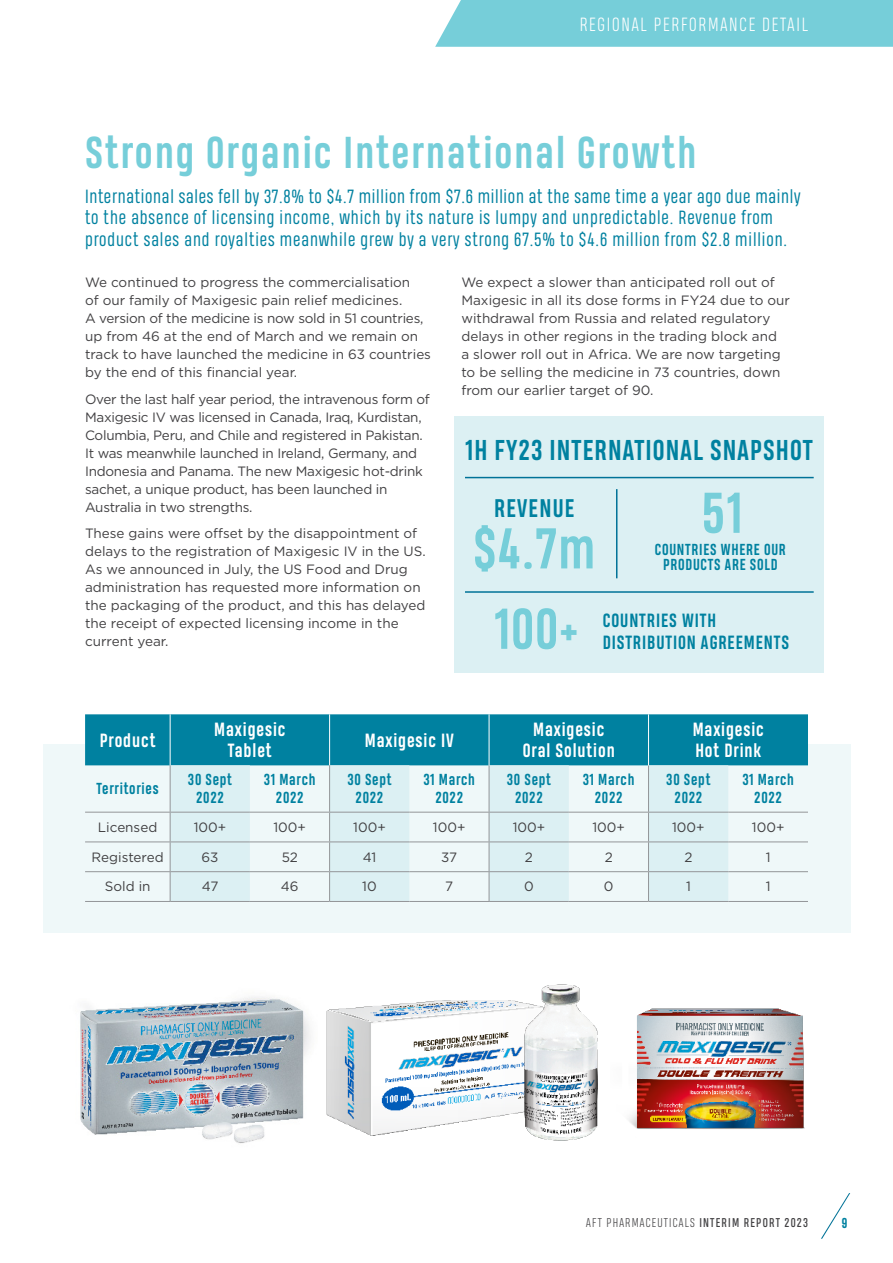
<style>
.page{position:relative;width:893px;height:1263px;background:#fff}
.page>*{position:absolute;margin:0;border:0;box-sizing:border-box;transform-origin:0 0}
.t1{font:700 54px "Heading Pro";letter-spacing:.02em;color:#76ced9}
.t2{font:700 42px "Heading Pro";letter-spacing:.05em;color:#76ced9}
.t3{font:700 27px "Heading Pro";letter-spacing:.04em;color:#0081a0}
.t4{font:700 24px "Heading Pro";letter-spacing:.05em;color:#0081a0}
.t5{font:18px/21.6px "Heading Pro";letter-spacing:.05em;color:#0081a0}
.t6{font:700 18px/21.6px "Heading Pro";letter-spacing:.05em;color:#fff;text-align:center}
.t7{font:700 18px/21.6px "Heading Pro";letter-spacing:.05em;color:#0081a0}
.t8{font:300 18px "Heading Pro";letter-spacing:.1em;color:#fff}
.t9{font:700 15px/18px "Heading Pro";letter-spacing:.05em;color:#0081a0;text-align:center}
.t10{font:13.5px/18px "Gotham";color:#414042}
.t11{font:13.5px/18px "Gotham";letter-spacing:-.02em;color:#414042}
.t12{font:700 13.5px "Heading Pro";color:#0081a0}
.t13{font:300 12px "Heading Pro";letter-spacing:.1em;color:#414042}
.s1{font-size:48px}
.s2{font-weight:400}
</style>
<div class="page">
<div style="left:43px;top:744px;width:807px;height:188px;background:#eff8f9"></div>
<div style="left:85px;top:714px;width:723px;height:51px;background:#0081a0"></div>
<svg style="left:171px;top:765px;width:557px;height:136px;fill:#dcf0f3"></svg>
<hr style="left:85px;top:812px;width:85px;height:1px;background:#939598">
<hr style="left:170px;top:812px;width:80px;height:1px;background:#939598">
<hr style="left:250px;top:812px;width:80px;height:1px;background:#939598">
<hr style="left:330px;top:812px;width:79px;height:1px;background:#939598">
<hr style="left:409px;top:812px;width:80px;height:1px;background:#939598">
<hr style="left:489px;top:812px;width:80px;height:1px;background:#939598">
<hr style="left:569px;top:812px;width:79px;height:1px;background:#939598">
<hr style="left:648px;top:812px;width:80px;height:1px;background:#939598">
<hr style="left:728px;top:812px;width:80px;height:1px;background:#939598">
<hr style="left:85px;top:841px;width:85px;height:1px;background:#939598">
<hr style="left:170px;top:841px;width:80px;height:1px;background:#939598">
<hr style="left:250px;top:841px;width:80px;height:1px;background:#939598">
<hr style="left:330px;top:841px;width:79px;height:1px;background:#939598">
<hr style="left:409px;top:841px;width:80px;height:1px;background:#939598">
<hr style="left:489px;top:841px;width:80px;height:1px;background:#939598">
<hr style="left:569px;top:841px;width:79px;height:1px;background:#939598">
<hr style="left:648px;top:841px;width:80px;height:1px;background:#939598">
<hr style="left:728px;top:841px;width:80px;height:1px;background:#939598">
<hr style="left:85px;top:871px;width:85px;height:1px;background:#939598">
<hr style="left:170px;top:871px;width:80px;height:1px;background:#939598">
<hr style="left:250px;top:871px;width:80px;height:1px;background:#939598">
<hr style="left:330px;top:871px;width:79px;height:1px;background:#939598">
<hr style="left:409px;top:871px;width:80px;height:1px;background:#939598">
<hr style="left:489px;top:871px;width:80px;height:1px;background:#939598">
<hr style="left:569px;top:871px;width:79px;height:1px;background:#939598">
<hr style="left:648px;top:871px;width:80px;height:1px;background:#939598">
<hr style="left:728px;top:871px;width:80px;height:1px;background:#939598">
<hr style="left:85px;top:901px;width:85px;height:1px;background:#939598">
<hr style="left:170px;top:901px;width:80px;height:1px;background:#939598">
<hr style="left:250px;top:901px;width:80px;height:1px;background:#939598">
<hr style="left:330px;top:901px;width:79px;height:1px;background:#939598">
<hr style="left:409px;top:901px;width:80px;height:1px;background:#939598">
<hr style="left:489px;top:901px;width:80px;height:1px;background:#939598">
<hr style="left:569px;top:901px;width:79px;height:1px;background:#939598">
<hr style="left:648px;top:901px;width:80px;height:1px;background:#939598">
<hr style="left:728px;top:901px;width:80px;height:1px;background:#939598">
<hr style="left:170px;top:714px;width:1px;height:51px;background:#fff">
<hr style="left:329px;top:714px;width:1px;height:51px;background:#fff">
<hr style="left:170px;top:765px;width:1px;height:47px;background:#939598">
<svg style="left:170px;top:812px;width:1px;height:89px"></svg>
<hr style="left:329px;top:765px;width:1px;height:47px;background:#939598">
<hr style="left:489px;top:765px;width:1px;height:47px;background:#939598">
<hr style="left:648px;top:765px;width:1px;height:47px;background:#939598">
<svg style="left:329px;top:812px;width:1px;height:89px"></svg>
<svg style="left:489px;top:812px;width:1px;height:89px"></svg>
<svg style="left:648px;top:812px;width:1px;height:89px"></svg>
<hr style="left:489px;top:714px;width:1px;height:51px;background:#fff">
<hr style="left:648px;top:714px;width:1px;height:51px;background:#fff">
<img style="left:326px;top:1000px;width:195px;height:136px">
<img style="left:521px;top:984px;width:77px;height:157px">
<img style="left:629px;top:1008px;width:176px;height:121px">
<img style="left:80px;top:997px;width:231px;height:147px">
<div style="left:454px;top:416px;width:370px;height:257px;background:#dcf0f3"></div>
<hr style="left:616px;top:489px;width:1px;height:89px;background:#007297">
<hr style="left:465px;top:591px;width:349px;height:2px;background:#007297">
<hr style="left:465px;top:477px;width:349px;height:1px;background:#007297">
<div style="left:435px;top:0;width:458px;height:47px;background:#76ced9"></div>
<svg style="left:821px;top:1193px;width:29px;height:46px"></svg>
<h3 class="t8" style="left:580px;top:14px;width:230px">REGIONAL PERFORMANCE DETAIL</h3>
<h2 class="t2" style="left:85px;top:127px;width:613px">Strong Organic International Growth</h2>
<p class="t5" style="left:85px;top:186px;width:717px">International sales fell by 37.8% to $4.7 million from $7.6 million at the same time a year ago due mainly to the absence of licensing income, which by its nature is lumpy and unpredictable. Revenue from product sales and royalties meanwhile grew by a very strong 67.5% to $4.6 million from $2.8 million.</p>
<p class="t10" style="left:85px;top:273px;width:347px">We continued to progress the commercialisation<br>of our family of Maxigesic pain relief medicines.<br>A version of the medicine is now sold in 51 countries, up from 46 at the end of March and we remain on track to have launched the medicine in 63 countries by the end of this financial year.</p>
<p class="t11" style="left:85px;top:390px;width:346px">Over the last half year period, the intravenous form of Maxigesic IV was licensed in Canada, Iraq, Kurdistan, Columbia, Peru, and Chile and registered in Pakistan.<br>It was meanwhile launched in Ireland, Germany, and Indonesia and Panama. The new Maxigesic hot-drink sachet, a unique product, has been launched in Australia in two strengths.</p>
<p class="t10" style="left:85px;top:524px;width:342px">These gains were offset by the disappointment of delays to the registration of Maxigesic IV in the US.<br>As we announced in July, the US Food and Drug administration has requested more information on the packaging of the product, and this has delayed the receipt of expected licensing income in the current year.</p>
<p class="t10" style="left:461px;top:273px;width:330px">We expect a slower than anticipated roll out of Maxigesic in all its dose forms in FY24 due to our withdrawal from Russia and related regulatory delays in other regions in the trading block and<br>a slower roll out in Africa. We are now targeting to be selling the medicine in 73 countries, down from our earlier target of 90.</p>
<h3 class="t3" style="left:466px;top:434px;width:348px">1H FY23 INTERNATIONAL SNAPSHOT</h3>
<h1 class="t1" style="left:702px;top:480px;width:42px">51</h1>
<p class="t9" style="left:655px;top:542px;width:133px;line-height:15px">COUNTRIES WHERE OUR<br>PRODUCTS ARE SOLD</p>
<h3 class="t4" style="left:494px;top:494px;width:82px">REVENUE</h3>
<h1 class="t1" style="left:473px;top:516px;width:123px">$4.7m</h1>
<h1 class="t1" style="left:495px;top:596px;width:85px">100<span class="s1">+</span></h1>
<h3 class="t7" style="left:603px;top:610px;width:188px">COUNTRIES WITH<br>DISTRIBUTION AGREEMENTS</h3>
<h3 class="t6" style="left:100px;top:730px;width:57px">Product</h3>
<h3 class="t6" style="left:214px;top:719px;width:73px">Maxigesic<br>Tablet</h3>
<h3 class="t6" style="left:365px;top:730px;width:90px">Maxigesic IV</h3>
<h3 class="t6" style="left:523px;top:719px;width:93px">Maxigesic<br>Oral Solution</h3>
<h3 class="t6" style="left:693px;top:719px;width:73px;text-align:left">Maxigesic<br>Hot Drink</h3>
<p class="t9" style="left:97px;top:780px;width:64px">Territories</p>
<p class="t9" style="left:188px;top:771px;width:46px">30 Sept<br>2022</p>
<p class="t9" style="left:264px;top:771px;width:53px">31 March<br>2022</p>
<p class="t9" style="left:347px;top:771px;width:46px">30 Sept<br>2022</p>
<p class="t9" style="left:423px;top:771px;width:53px">31 March<br>2022</p>
<p class="t9" style="left:507px;top:771px;width:46px">30 Sept<br>2022</p>
<p class="t9" style="left:583px;top:771px;width:53px">31 March<br>2022</p>
<p class="t9" style="left:666px;top:771px;width:46px">30 Sept<br>2022</p>
<p class="t9" style="left:742px;top:771px;width:53px">31 March<br>2022</p>
<p class="t10" style="left:98px;top:818px;width:61px">Licensed</p>
<p class="t10" style="left:194px;top:818px;width:34px">100+</p>
<p class="t10" style="left:273px;top:818px;width:34px">100+</p>
<p class="t10" style="left:353px;top:818px;width:34px">100+</p>
<p class="t10" style="left:433px;top:818px;width:34px">100+</p>
<p class="t10" style="left:513px;top:818px;width:34px">100+</p>
<p class="t10" style="left:592px;top:818px;width:34px">100+</p>
<p class="t10" style="left:672px;top:818px;width:34px">100+</p>
<p class="t10" style="left:752px;top:818px;width:34px">100+</p>
<p class="t10" style="left:92px;top:847px;width:74px">Registered</p>
<p class="t10" style="left:202px;top:847px;width:18px">63</p>
<p class="t10" style="left:282px;top:847px;width:18px">52</p>
<p class="t10" style="left:363px;top:847px;width:15px">41</p>
<p class="t10" style="left:441px;top:847px;width:17px">37</p>
<p class="t10" style="left:525px;top:847px;width:10px">2</p>
<p class="t10" style="left:605px;top:847px;width:10px">2</p>
<p class="t10" style="left:684px;top:847px;width:10px">2</p>
<p class="t10" style="left:766px;top:847px;width:6px">1</p>
<p class="t10" style="left:105px;top:877px;width:47px">Sold in</p>
<p class="t10" style="left:202px;top:877px;width:18px">47</p>
<p class="t10" style="left:281px;top:877px;width:19px">46</p>
<p class="t10" style="left:362px;top:877px;width:16px">10</p>
<p class="t10" style="left:445px;top:877px;width:10px">7</p>
<p class="t10" style="left:524px;top:877px;width:11px">0</p>
<p class="t10" style="left:604px;top:877px;width:11px">0</p>
<p class="t10" style="left:686px;top:877px;width:6px">1</p>
<p class="t10" style="left:766px;top:877px;width:6px">1</p>
<p class="t13" style="left:586px;top:1215px;width:223px">AFT PHARMACEUTICALS <span class="s2">INTERIM REPORT 2023</span></p>
<p class="t12" style="left:842px;top:1215px;width:7px">9</p>
</div>
